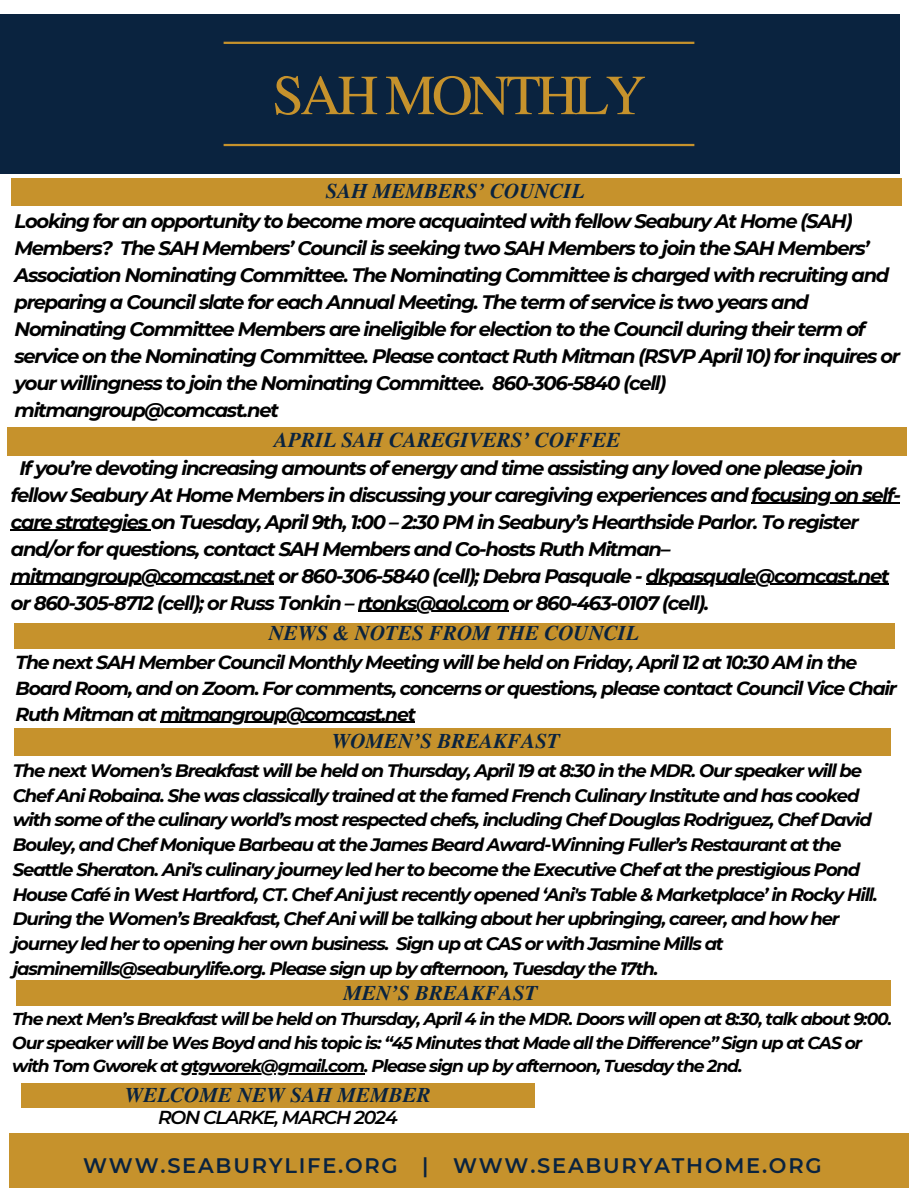
<style>
.page{position:relative;width:918px;height:1188px;background:#fff}
.page>*{position:absolute;margin:0;border:0;box-sizing:border-box;transform-origin:0 0}
.t1{font:56.55px "Te X Gyre Termes";letter-spacing:-.065em;color:#c6922c}
.t2{font:italic 700 21.15px "Te X Gyre Termes";color:#0a233f}
.t3{font:italic 700 21px "Te X Gyre Termes";color:#0a233f}
.t4{font:600 21px "Montserrat";letter-spacing:.085em;color:#0a233f}
.t5{font:italic 700 19.5px/27px "Montserrat";letter-spacing:-.065em;color:#000}
.t6{font:italic 700 18.9px/25.8px "Montserrat";letter-spacing:-.065em;color:#000}
.t7{font:italic 600 18.75px "Montserrat";letter-spacing:-.065em;color:#000}
.t8{font:italic 700 18px/24.8px "Montserrat";letter-spacing:-.065em;color:#000}
.t9{font:italic 700 17.25px/23.7px "Montserrat";letter-spacing:-.065em;color:#000}
</style>
<div class="page">
<div style="left:0;top:14px;width:900px;height:160px;background:#0a233f"></div>
<hr style="left:224px;top:42px;width:470px;height:2px;background:#c6922c">
<hr style="left:224px;top:144px;width:470px;height:2px;background:#c6922c">
<div style="left:9px;top:1133px;width:900px;height:55px;background:#c6922c"></div>
<div style="left:17px;top:980px;width:874px;height:26px;background:#c6922c"></div>
<div style="left:21px;top:1083px;width:514px;height:24px;background:#c6922c"></div>
<div style="left:7px;top:427px;width:900px;height:28px;background:#c6922c"></div>
<div style="left:15px;top:623px;width:880px;height:25px;background:#c6922c"></div>
<hr style="left:160px;top:722px;width:255px;height:1px;background:#000">
<hr style="left:181px;top:1074px;width:183px;height:1px;background:#000">
<div style="left:11px;top:178px;width:890px;height:28px;background:#c6922c"></div>
<hr style="left:752px;top:503px;width:148px;height:1px;background:#000">
<hr style="left:11px;top:530px;width:140px;height:1px;background:#000">
<hr style="left:11px;top:584px;width:263px;height:1px;background:#000">
<hr style="left:646px;top:584px;width:242px;height:1px;background:#000">
<hr style="left:358px;top:611px;width:150px;height:1px;background:#000">
<div style="left:15px;top:729px;width:876px;height:27px;background:#c6922c"></div>
<h3 class="t1" style="left:273px;top:55px;width:375px">SAH MONTHLY</h3>
<p class="t3" style="left:326px;top:175px;width:260px">SAH MEMBERS’ COUNCIL</p>
<p class="t5" style="left:15px;top:207px;width:887px">Looking for an opportunity to become more acquainted with fellow Seabury At Home (SAH)<br>Members? The SAH Members’ Council is seeking two SAH Members tojoin the SAH Members’ Association Nominating Committee. The Nominating Committee is charged with recruiting and preparing a Council slate for each Annual Meeting. The term of service is two years and Nominating Committee Members are ineligible for election to the Council during their term of service on the Nominating Committee. Please contact Ruth Mitman (RSVP April 10) for inquires or your willingness to join the Nominating Committee. 860-306-5840 (cell) mitmangroup@comcast.net</p>
<h3 class="t2" style="left:274px;top:424px;width:348px">APRIL SAH CAREGIVERS’ COFFEE</h3>
<h2 class="t5" style="left:11px;top:454px;width:892px;text-indent:9px">If you’re devoting increasing amounts of energy and time assisting any loved one pleasejoin fellow Seabury At Home Members in discussing your caregiving experiences and focusing on self-</h2>
<h2 class="t5" style="left:11px;top:508px;width:880px">care strategies on Tuesday, April 9th, 1:00 – 2:30 PM in Seabury’s Hearthside Parlor. To register and/or for questions, contact SAH Members and Co-hosts Ruth Mitman– mitmangroup@comcast.net or 860-306-5840 (cell); Debra Pasquale - dkpasquale@comcast.net or 860-305-8712 (cell); or Russ Tonkin – rtonks@aol.com or 860-463-0107 (cell).</h2>
<h2 class="t3" style="left:269px;top:617px;width:372px">NEWS &amp; NOTES FROM THE COUNCIL</h2>
<p class="t6" style="left:16px;top:649px;width:883px">The next SAH Member Council Monthly Meeting will be held on Friday, April 12 at 10:30 AM in the<br>Board Room, and on Zoom. For comments, concerns or questions, please contact Council Vice Chair<br>Ruth Mitman at mitmangroup@comcast.net</p>
<p class="t3" style="left:332px;top:725px;width:230px">WOMEN’S BREAKFAST</p>
<p class="t8" style="left:13px;top:758px;width:867px">The next Women’s Breakfast will be held on Thursday, April 19 at 8:30 in the MDR. Our speaker will be Chef Ani Robaina. She was classically trained at the famed French Culinary Institute and has cooked with some of the culinary world’s most respected chefs, including Chef Douglas Rodriguez, Chef David Bouley, and Chef Monique Barbeau at the James Beard Award-Winning Fuller’s Restaurant at the Seattle Sheraton. Ani's culinary journey led her to become the Executive Chef at the prestigious Pond House Café in West Hartford, CT. Chef Ani just recently opened ‘Ani's Table &amp; Marketplace’ in Rocky Hill.<br>During the Women’s Breakfast, Chef Ani will be talking about her upbringing, career, and how her journey led her to opening her own business. Sign up at CAS or with Jasmine Mills at jasminemills@seaburylife.org. Please sign up by afternoon, Tuesday the 17th.</p>
<p class="t3" style="left:343px;top:977px;width:196px">MEN’S BREAKFAST</p>
<p class="t9" style="left:12px;top:1007px;width:882px">The next Men’s Breakfast will be held on Thursday, April 4 in the MDR. Doors will open at 8:30, talk about 9:00.<br>Our speaker will be Wes Boyd and his topic is: “45 Minutes that Made all the Difference” Sign up at CAS or with Tom Gworek at gtgworek@gmail.com. Please sign up by afternoon, Tuesday the 2nd.</p>
<p class="t3" style="left:125px;top:1079px;width:308px">WELCOME NEW SAH MEMBER</p>
<p class="t7" style="left:158px;top:1105px;width:241px">RON CLARKE, MARCH 2024</p>
<h1 class="t4" style="left:83px;top:1152px;width:740px">WWW.SEABURYLIFE.ORG | WWW.SEABURYATHOME.ORG</h1>
</div>
